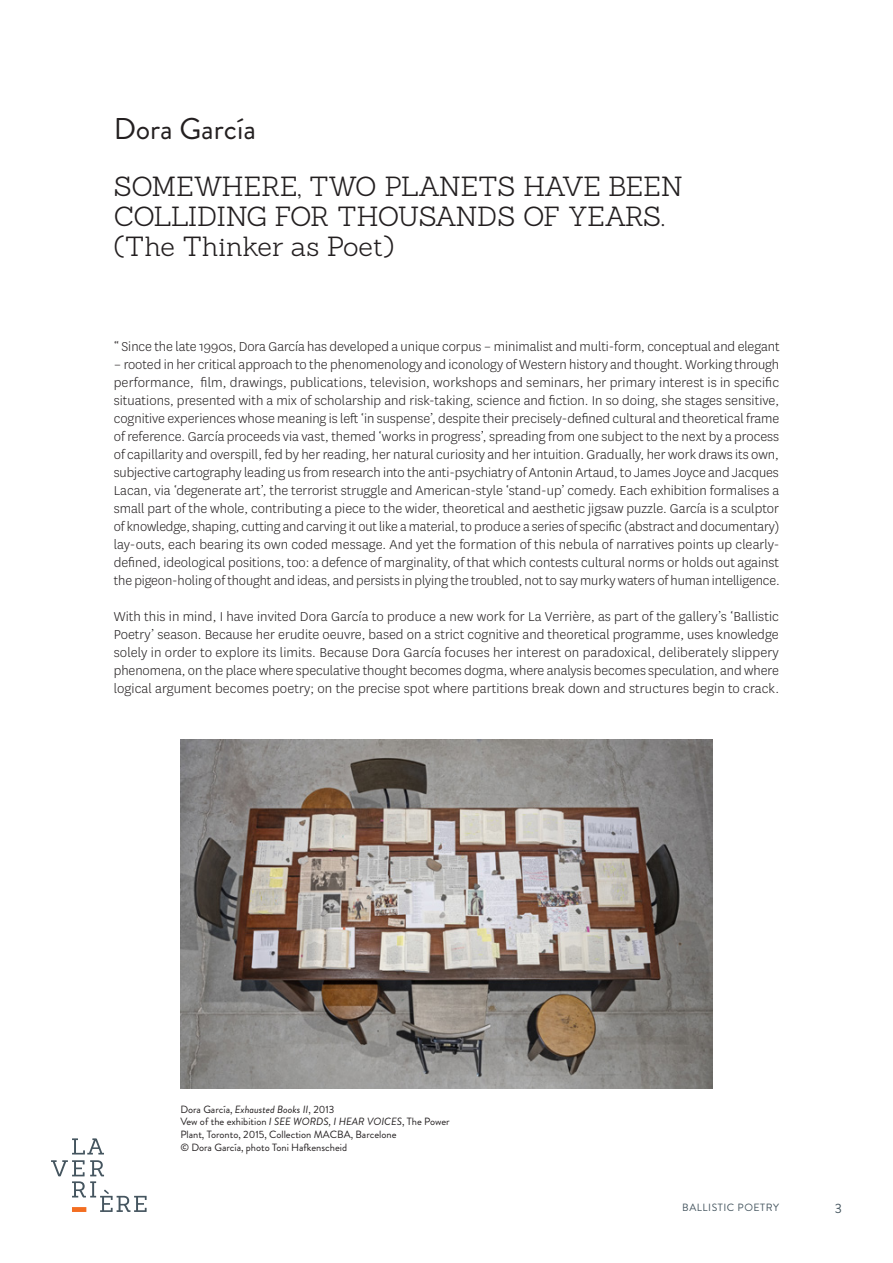
<style>
.page{position:relative;width:893px;height:1263px;background:#fff}
.page>*{position:absolute;margin:0;border:0;box-sizing:border-box;transform-origin:0 0}
.NOM-ARTISTE{font:30px "Brandon Grotesque";color:#231f20}
.TITRE{font:300 27px/30px "Sanchez";letter-spacing:-.025em;color:#231f20}
.TITRE-2{font:300 27px "Sanchez";letter-spacing:-.005em;color:#231f20}
.Courant_-_1{font:300 15px/18px "National";letter-spacing:-.005em;color:#231f20;text-align:justify}
.t1{font:13.5px "Brandon Grotesque";color:#45555f}
.Légendes{font:10.5px/12.8px "Brandon Grotesque";color:#231f20}
.t2{font:10.5px "Brandon Grotesque";letter-spacing:.05em;color:#45555f}
.s1{font-style:italic}
</style>
<div class="page">
<svg style="left:72px;top:1138px;width:32px;height:16px"></svg>
<svg style="left:51px;top:1160px;width:96px;height:52px"></svg>
<div style="left:72px;top:1207px;width:14px;height:5px;background:#f36e21"></div>
<img style="left:180px;top:740px;width:533px;height:349px">
<p class="NOM-ARTISTE" style="left:114px;top:108px;width:144px">Dora García</p>
<p class="TITRE" style="left:114px;top:171px;width:571px">SOMEWHERE, TWO PLANETS HAVE BEEN<br>COLLIDING FOR THOUSANDS OF YEARS.</p>
<p class="TITRE-2" style="left:114px;top:229px;width:282px">(The Thinker as Poet)</p>
<p class="Courant_-_1" style="left:114px;top:337px;width:667px">“ Since the late 1990s, Dora García has developed a unique corpus – minimalist and multi-form, conceptual and elegant</p>
<p class="Courant_-_1" style="left:114px;top:355px;width:667px">– rooted in her critical approach to the phenomenology and iconology of Western history and thought. Working through performance, film, drawings, publications, television, workshops and seminars, her primary interest is in specific situations, presented with a mix of scholarship and risk-taking, science and fiction. In so doing, she stages sensitive, cognitive experiences whose meaning is left ‘in suspense’, despite their precisely-defined cultural and theoretical frame of reference. García proceeds via vast, themed ‘works in progress’, spreading from one subject to the next by a process of capillarity and overspill, fed by her reading, her natural curiosity and her intuition. Gradually, her work draws its own, subjective cartography leading us from research into the anti-psychiatry of Antonin Artaud, to James Joyce and Jacques Lacan, via ‘degenerate art’, the terrorist struggle and American-style ‘stand-up’ comedy. Each exhibition formalises a small part of the whole, contributing a piece to the wider, theoretical and aesthetic jigsaw puzzle. García is a sculptor of knowledge, shaping, cutting and carving it out like a material, to produce a series of specific (abstract and documentary) lay-outs, each bearing its own coded message. And yet the formation of this nebula of narratives points up clearly&shy;defined, ideological positions, too: a defence of marginality, of that which contests cultural norms or holds out against the pigeon-holing of thought and ideas, and persists in plying the troubled, not to say murky waters of human intelligence.</p>
<p class="Courant_-_1" style="left:114px;top:607px;width:667px">With this in mind, I have invited Dora García to produce a new work for La Verrière, as part of the gallery’s ‘Ballistic Poetry’ season. Because her erudite oeuvre, based on a strict cognitive and theoretical programme, uses knowledge solely in order to explore its limits. Because Dora García focuses her interest on paradoxical, deliberately slippery phenomena, on the place where speculative thought becomes dogma, where analysis becomes speculation, and where logical argument becomes poetry; on the precise spot where partitions break down and structures begin to crack.</p>
<p class="Légendes" style="left:180px;top:1103px;width:156px">Dora García, <span class="s1">Exhausted Books II</span>, 2013</p>
<p class="Légendes" style="left:180px;top:1115px;width:271px">Vew of the exhibition <span class="s1">I SEE WORDS, I HEAR VOICES</span>, The Power<br>Plant, Toronto, 2015, Collection MACBA, Barcelone</p>
<p class="Légendes" style="left:180px;top:1141px;width:168px">© Dora García, photo Toni Hafkenscheid</p>
<p class="t2" style="left:682px;top:1200px;width:98px">BALLISTIC POETRY</p>
<p class="t1" style="left:835px;top:1199px;width:9px">3</p>
</div>
